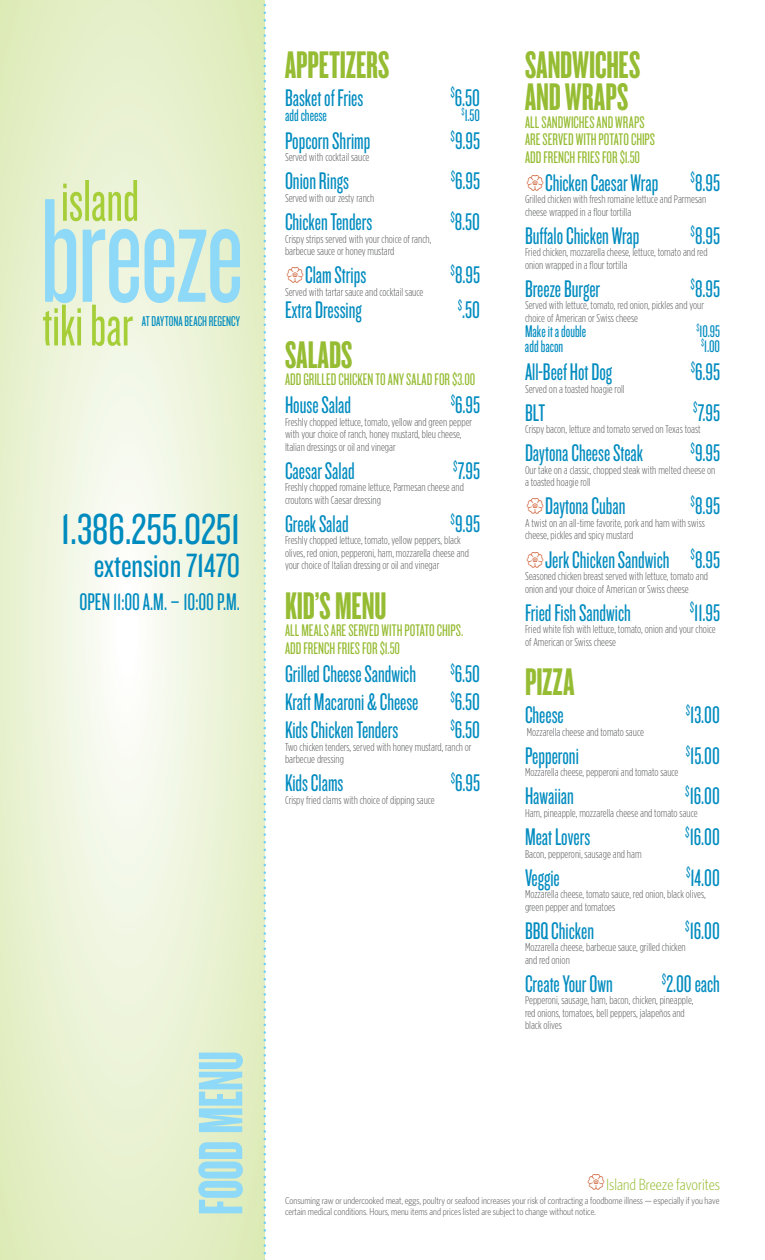
<style>
.page{position:relative;width:765px;height:1260px;background:#fff}
.page>*{position:absolute;margin:0;border:0;box-sizing:border-box;transform-origin:0 0}
.t1{font:65.12px "Knockout HTF67 Full Bantamwt";letter-spacing:-.005em;color:#8ed8f8}
.t2{font:45px "Knockout HTF28 Junior Featherwt";color:#008bbf}
.t3{font:40px/32.5px "Knockout HTF67 Full Bantamwt";color:#96bc33}
.t4{font:35px "Knockout HTF28 Junior Featherwt";color:#008bbf}
.t5{font:25px "Knockout HTF27 Junior Bantamwt";color:#008bbf}
.t6{font:17.5px/17.5px "Knockout HTF27 Junior Bantamwt";letter-spacing:.005em;color:#96bc33}
.t7{font:17.5px "Knockout HTF27 Junior Bantamwt";color:#008bbf}
.t8{font:300 16.25px "Whitney Condensed";color:#96bc33}
.t9{font:14.75px "Knockout HTF27 Junior Bantamwt";color:#008bbf}
.t10{font:300 11.25px/12.5px "Gotham Condensed";color:#58595b}
.t11{font:300 10px/11.2px "Whitney Condensed";color:#58595b}
</style>
<div class="page">
<svg style="left:0;top:0;width:264px;height:1260px;background:#eaf2d5"></svg>
<svg style="left:264px;top:0;width:2px;height:1260px"></svg>
<svg style="left:43px;top:180px;width:197px;height:166px;background:#d0e9d2"></svg>
<h3 class="t9" style="left:142px;top:314px;width:100px">AT DAYTONA BEACH REGENCY</h3>
<h2 class="t2" style="left:61px;top:507px;width:180px">1.386.255.0251</h2>
<h3 class="t4" style="left:94px;top:548px;width:148px">extension 71470</h3>
<h3 class="t5" style="left:80px;top:590px;width:162px">OPEN 11:00 A.M. – 10:00 P.M.</h3>
<h1 class="t1" style="left:188px;top:1215px;width:165px;rotate:-90deg">FOOD MENU</h1>
<h3 class="t3" style="left:285px;top:48px;width:106px">APPETIZERS</h3>
<h3 class="t5" style="left:285px;top:85px;width:80px">Basket of Fries</h3>
<h3 class="t5" style="left:450px;top:85px;width:31px"><sup>$</sup>6.50</h3>
<h3 class="t7" style="left:285px;top:106px;width:43px">add cheese</h3>
<h3 class="t7" style="left:462px;top:106px;width:20px"><sup>$</sup>1.50</h3>
<h3 class="t5" style="left:285px;top:128px;width:87px">Popcorn Shrimp</h3>
<h3 class="t5" style="left:451px;top:128px;width:31px"><sup>$</sup>9.95</h3>
<p class="t10" style="left:285px;top:151px;width:86px">Served with cocktail sauce</p>
<h3 class="t5" style="left:285px;top:169px;width:65px">Onion Rings</h3>
<h3 class="t5" style="left:451px;top:169px;width:31px"><sup>$</sup>6.95</h3>
<p class="t10" style="left:285px;top:192px;width:91px">Served with our zesty ranch</p>
<h3 class="t5" style="left:285px;top:210px;width:89px">Chicken Tenders</h3>
<h3 class="t5" style="left:450px;top:210px;width:31px"><sup>$</sup>8.50</h3>
<p class="t10" style="left:285px;top:232px;width:148px">Crispy strips served with your choice of ranch, barbecue sauce or honey mustard</p>
<h3 class="t5" style="left:305px;top:263px;width:63px">Clam Strips</h3>
<h3 class="t5" style="left:451px;top:263px;width:31px"><sup>$</sup>8.95</h3>
<p class="t10" style="left:285px;top:285px;width:140px">Served with tartar sauce and cocktail sauce</p>
<h3 class="t5" style="left:285px;top:298px;width:78px">Extra Dressing</h3>
<h3 class="t5" style="left:458px;top:298px;width:24px"><sup>$</sup>.50</h3>
<h3 class="t3" style="left:285px;top:338px;width:69px">SALADS</h3>
<h3 class="t6" style="left:285px;top:371px;width:192px">ADD GRILLED CHICKEN TO ANY SALAD FOR $3.00</h3>
<h3 class="t5" style="left:285px;top:393px;width:68px">House Salad</h3>
<h3 class="t5" style="left:451px;top:393px;width:31px"><sup>$</sup>6.95</h3>
<p class="t10" style="left:285px;top:415px;width:189px">Freshly chopped lettuce, tomato, yellow and green pepper with your choice of ranch, honey mustard, bleu cheese,<br>Italian dressings or oil and vinegar</p>
<h3 class="t5" style="left:285px;top:458px;width:71px">Caesar Salad</h3>
<h3 class="t5" style="left:453px;top:458px;width:28px"><sup>$</sup>7.95</h3>
<p class="t10" style="left:285px;top:481px;width:180px">Freshly chopped romaine lettuce, Parmesan cheese and croutons with Caesar dressing</p>
<h3 class="t5" style="left:285px;top:512px;width:65px">Greek Salad</h3>
<h3 class="t5" style="left:451px;top:512px;width:31px"><sup>$</sup>9.95</h3>
<p class="t10" style="left:285px;top:534px;width:186px">Freshly chopped lettuce, tomato, yellow peppers, black olives, red onion, pepperoni, ham, mozzarella cheese and your choice of Italian dressing or oil and vinegar</p>
<h3 class="t3" style="left:285px;top:590px;width:103px">KID’S MENU</h3>
<h3 class="t6" style="left:285px;top:622px;width:180px">ALL MEALS ARE SERVED WITH POTATO CHIPS.<br>ADD FRENCH FRIES FOR $1.50</h3>
<h3 class="t5" style="left:285px;top:662px;width:133px">Grilled Cheese Sandwich</h3>
<h3 class="t5" style="left:450px;top:662px;width:31px"><sup>$</sup>6.50</h3>
<h3 class="t5" style="left:285px;top:690px;width:135px">Kraft Macaroni &amp; Cheese</h3>
<h3 class="t5" style="left:450px;top:690px;width:31px"><sup>$</sup>6.50</h3>
<h3 class="t5" style="left:285px;top:718px;width:115px">Kids Chicken Tenders</h3>
<h3 class="t5" style="left:450px;top:718px;width:31px"><sup>$</sup>6.50</h3>
<p class="t10" style="left:285px;top:740px;width:188px">Two chicken tenders, served with honey mustard, ranch or barbecue dressing</p>
<h3 class="t5" style="left:285px;top:771px;width:60px">Kids Clams</h3>
<h3 class="t5" style="left:451px;top:771px;width:31px"><sup>$</sup>6.95</h3>
<p class="t10" style="left:285px;top:794px;width:151px">Crispy fried clams with choice of dipping sauce</p>
<h3 class="t3" style="left:525px;top:48px;width:117px">SANDWICHES<br>AND WRAPS</h3>
<h3 class="t6" style="left:525px;top:114px;width:132px">ALL SANDWICHES AND WRAPS<br>ARE SERVED WITH POTATO CHIPS<br>ADD FRENCH FRIES FOR $1.50</h3>
<h3 class="t5" style="left:545px;top:170px;width:115px">Chicken Caesar Wrap</h3>
<h3 class="t5" style="left:691px;top:170px;width:31px"><sup>$</sup>8.95</h3>
<p class="t10" style="left:525px;top:193px;width:183px">Grilled chicken with fresh romaine lettuce and Parmesan cheese wrapped in a flour tortilla</p>
<h3 class="t5" style="left:525px;top:223px;width:116px">Buffalo Chicken Wrap</h3>
<h3 class="t5" style="left:691px;top:223px;width:31px"><sup>$</sup>8.95</h3>
<p class="t10" style="left:525px;top:246px;width:184px">Fried chicken, mozzarella cheese, lettuce, tomato and red onion wrapped in a flour tortilla</p>
<h3 class="t5" style="left:525px;top:277px;width:77px">Breeze Burger</h3>
<h3 class="t5" style="left:691px;top:277px;width:31px"><sup>$</sup>8.95</h3>
<p class="t10" style="left:525px;top:299px;width:181px">Served with lettuce, tomato, red onion, pickles and your choice of American or Swiss cheese</p>
<h3 class="t7" style="left:525px;top:323px;width:63px">Make it a double</h3>
<h3 class="t7" style="left:696px;top:323px;width:25px"><sup>$</sup>10.95</h3>
<h3 class="t7" style="left:525px;top:338px;width:40px">add bacon</h3>
<h3 class="t7" style="left:701px;top:338px;width:20px"><sup>$</sup>1.00</h3>
<h3 class="t5" style="left:525px;top:360px;width:89px">All-Beef Hot Dog</h3>
<h3 class="t5" style="left:691px;top:360px;width:31px"><sup>$</sup>6.95</h3>
<p class="t10" style="left:525px;top:382px;width:101px">Served on a toasted hoagie roll</p>
<h3 class="t5" style="left:525px;top:400px;width:22px">BLT</h3>
<h3 class="t5" style="left:693px;top:400px;width:28px"><sup>$</sup>7.95</h3>
<p class="t10" style="left:525px;top:423px;width:177px">Crispy bacon, lettuce and tomato served on Texas toast</p>
<h3 class="t5" style="left:525px;top:441px;width:120px">Daytona Cheese Steak</h3>
<h3 class="t5" style="left:691px;top:441px;width:31px"><sup>$</sup>9.95</h3>
<p class="t10" style="left:525px;top:464px;width:192px">Our take on a classic, chopped steak with melted cheese on a toasted hoagie roll</p>
<h3 class="t5" style="left:545px;top:494px;width:82px">Daytona Cuban</h3>
<h3 class="t5" style="left:691px;top:494px;width:31px"><sup>$</sup>8.95</h3>
<p class="t10" style="left:525px;top:517px;width:181px">A twist on an all-time favorite, pork and ham with swiss cheese, pickles and spicy mustard</p>
<h3 class="t5" style="left:545px;top:547px;width:176px">Jerk Chicken Sandwich <sup>$</sup>8.95</h3>
<p class="t10" style="left:525px;top:570px;width:185px">Seasoned chicken breast served with lettuce, tomato and onion and your choice of American or Swiss cheese</p>
<h3 class="t5" style="left:525px;top:600px;width:107px">Fried Fish Sandwich</h3>
<h3 class="t5" style="left:690px;top:600px;width:32px"><sup>$</sup>11.95</h3>
<p class="t10" style="left:525px;top:623px;width:192px">Fried white fish with lettuce, tomato, onion and your choice of American or Swiss cheese</p>
<h3 class="t3" style="left:525px;top:666px;width:51px">PIZZA</h3>
<h3 class="t5" style="left:525px;top:703px;width:40px">Cheese</h3>
<h3 class="t5" style="left:686px;top:703px;width:36px"><sup>$</sup>13.00</h3>
<p class="t10" style="left:527px;top:725px;width:119px">Mozzarella cheese and tomato sauce</p>
<h3 class="t5" style="left:525px;top:743px;width:55px">Pepperoni</h3>
<h3 class="t5" style="left:686px;top:743px;width:36px"><sup>$</sup>15.00</h3>
<p class="t10" style="left:525px;top:766px;width:155px">Mozzarella cheese, pepperoni and tomato sauce</p>
<h3 class="t5" style="left:525px;top:784px;width:50px">Hawaiian</h3>
<h3 class="t5" style="left:685px;top:784px;width:36px"><sup>$</sup>16.00</h3>
<p class="t10" style="left:525px;top:807px;width:174px">Ham, pineapple, mozzarella cheese and tomato sauce</p>
<h3 class="t5" style="left:525px;top:825px;width:67px">Meat Lovers</h3>
<h3 class="t5" style="left:685px;top:825px;width:36px"><sup>$</sup>16.00</h3>
<p class="t10" style="left:525px;top:847px;width:118px">Bacon, pepperoni, sausage and ham</p>
<h3 class="t5" style="left:525px;top:865px;width:36px">Veggie</h3>
<h3 class="t5" style="left:686px;top:865px;width:35px"><sup>$</sup>14.00</h3>
<p class="t10" style="left:525px;top:888px;width:182px">Mozzarella cheese, tomato sauce, red onion, black olives, green pepper and tomatoes</p>
<h3 class="t5" style="left:525px;top:918px;width:71px">BBQ Chicken</h3>
<h3 class="t5" style="left:685px;top:918px;width:36px"><sup>$</sup>16.00</h3>
<p class="t10" style="left:525px;top:941px;width:162px">Mozzarella cheese, barbecue sauce, grilled chicken and red onion</p>
<h3 class="t5" style="left:525px;top:972px;width:89px">Create Your Own</h3>
<h3 class="t5" style="left:662px;top:972px;width:60px"><sup>$</sup>2.00 each</h3>
<p class="t10" style="left:525px;top:994px;width:170px">Pepperoni, sausage, ham, bacon, chicken, pineapple, red onions, tomatoes, bell peppers, jalapeños and black olives</p>
<h3 class="t8" style="left:606px;top:1175px;width:115px">Island Breeze favorites</h3>
<p class="t11" style="left:285px;top:1194px;width:436px">Consuming raw or undercooked meat, eggs, poultry or seafood increases your risk of contracting a foodborne illness — especially if you have certain medical conditions. Hours, menu items and prices listed are subject to change without notice.</p>
</div>
